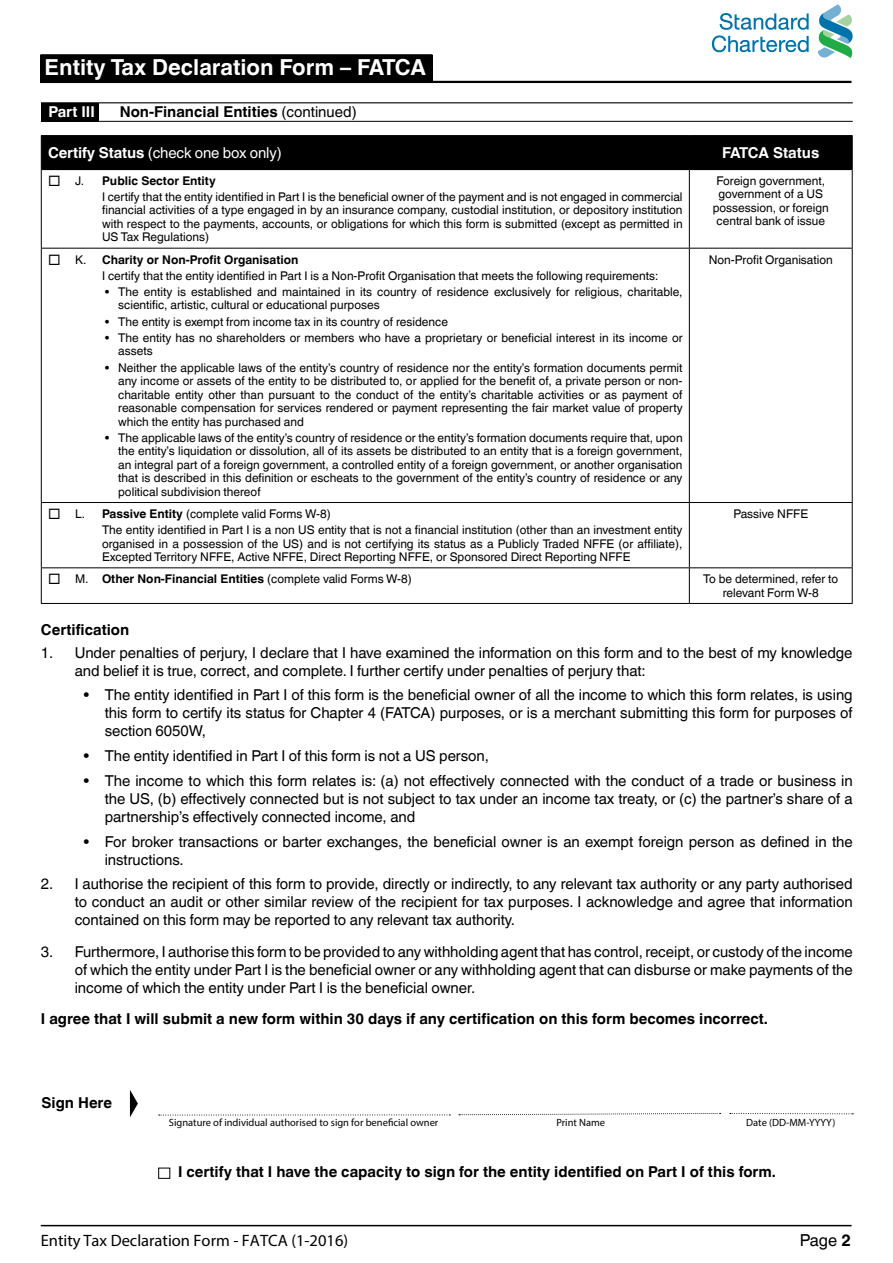
<style>
.page{position:relative;width:893px;height:1263px;background:#fff}
.page>*{position:absolute;margin:0;border:0;box-sizing:border-box;transform-origin:0 0}
.t1{font:700 22.05px "Helvetica World";color:#fff}
.t2{font:16.5px "Helvetica World";color:#000}
.t3{font:15px/18px "Helvetica World";letter-spacing:-.005em;color:#000;text-align:justify}
.t4{font:700 15px "Helvetica World";color:#000}
.t5{font:15px "Helvetica World";letter-spacing:-.01em;color:#fff}
.t6{font:700 15px "Helvetica World";color:#fff}
.t7{font:12px/13.5px "Helvetica World";color:#000}
.t8{font:700 12px "Helvetica World";color:#000}
.t9{font:10.5px "Myriad Pro";color:#000}
.s1{font-weight:400}
.s2{font-weight:700}
.s3{font-size:15px}
.s4{font-weight:400;font-size:15px}
</style>
<div class="page">
<div style="left:41px;top:103px;width:58px;height:18px;background:#000"></div>
<hr style="left:41px;top:102px;width:58px;height:1px;background:#000">
<hr style="left:99px;top:102px;width:754px;height:1px;background:#000">
<hr style="left:41px;top:121px;width:58px;height:1px;background:#000">
<hr style="left:99px;top:121px;width:754px;height:1px;background:#000">
<div style="left:42px;top:136px;width:810px;height:33px;background:#000"></div>
<hr style="left:42px;top:169px;width:647px;height:1px;background:#000">
<hr style="left:690px;top:169px;width:162px;height:1px;background:#000">
<hr style="left:41px;top:603px;width:648px;height:1px;background:#000">
<hr style="left:689px;top:603px;width:164px;height:1px;background:#000">
<hr style="left:41px;top:135px;width:648px;height:1px;background:#000">
<hr style="left:41px;top:136px;width:1px;height:33px;background:#000">
<hr style="left:689px;top:135px;width:164px;height:1px;background:#000">
<hr style="left:689px;top:136px;width:1px;height:33px;background:#000">
<hr style="left:852px;top:136px;width:1px;height:33px;background:#000">
<hr style="left:41px;top:169px;width:1px;height:79px;background:#000">
<hr style="left:689px;top:169px;width:1px;height:79px;background:#000">
<hr style="left:852px;top:169px;width:1px;height:79px;background:#000">
<hr style="left:41px;top:249px;width:1px;height:253px;background:#000">
<hr style="left:689px;top:249px;width:1px;height:253px;background:#000">
<hr style="left:852px;top:249px;width:1px;height:253px;background:#000">
<hr style="left:41px;top:503px;width:1px;height:64px;background:#000">
<hr style="left:689px;top:503px;width:1px;height:64px;background:#000">
<hr style="left:852px;top:503px;width:1px;height:64px;background:#000">
<hr style="left:41px;top:568px;width:1px;height:35px;background:#000">
<hr style="left:689px;top:568px;width:1px;height:35px;background:#000">
<hr style="left:852px;top:568px;width:1px;height:35px;background:#000">
<hr style="left:41px;top:248px;width:648px;height:1px;background:#000">
<hr style="left:689px;top:248px;width:164px;height:1px;background:#000">
<hr style="left:41px;top:502px;width:648px;height:1px;background:#000">
<hr style="left:689px;top:502px;width:164px;height:1px;background:#000">
<hr style="left:41px;top:567px;width:648px;height:1px;background:#000">
<hr style="left:689px;top:567px;width:164px;height:1px;background:#000">
<svg style="left:459px;top:1113px;width:262px;height:2px"></svg>
<svg style="left:730px;top:1113px;width:123px;height:1px"></svg>
<svg style="left:130px;top:1090px;width:8px;height:27px"></svg>
<div style="left:158px;top:1168px;width:12px;height:11px;border:1px solid #000"></div>
<hr style="left:41px;top:1225px;width:811px;height:1px;background:#000">
<svg style="left:159px;top:1114px;width:291px;height:2px"></svg>
<div style="left:40px;top:55px;width:392px;height:27px;background:#000"></div>
<hr style="left:40px;top:54px;width:392px;height:1px;background:#000">
<hr style="left:40px;top:81px;width:811px;height:2px;background:#000">
<svg style="left:712px;top:13px;width:97px;height:39px"></svg>
<svg style="left:818px;top:4px;width:35px;height:54px"></svg>
<h1 class="t1" style="left:45px;top:55px;width:383px">Entity Tax Declaration Form – FATCA</h1>
<p class="t6" style="left:48px;top:103px;width:48px">Part III</p>
<p class="t4" style="left:120px;top:103px;width:238px">Non-Financial Entities <span class="s1">(continued)</span></p>
<p class="t5" style="left:48px;top:144px;width:235px"><span class="s2">Certify Status</span> (check one box only)</p>
<p class="t6" style="left:722px;top:144px;width:99px">FATCA Status</p>
<p class="t7" style="left:48px;top:174px;width:38px"><span class="s3">□</span> J.</p>
<p class="t8" style="left:102px;top:174px;width:115px">Public Sector Entity</p>
<p class="t7" style="left:102px;top:190px;width:582px;text-align:justify">I certify that the entity identified in Part I is the beneficial owner of the payment and is not engaged in commercial financial activities of a type engaged in by an insurance company, custodial institution, or depository institution with respect to the payments, accounts, or obligations for which this form is submitted (except as permitted in US Tax Regulations)</p>
<p class="t7" style="left:713px;top:174px;width:118px;text-align:center">Foreign government, government of a US possession, or foreign central bank of issue</p>
<p class="t7" style="left:48px;top:253px;width:40px"><span class="s3">□</span> K.</p>
<p class="t8" style="left:102px;top:252px;width:198px">Charity or Non-Profit Organisation</p>
<p class="t7" style="left:102px;top:269px;width:558px">I certify that the entity identified in Part I is a Non-Profit Organisation that meets the following requirements:</p>
<p class="t7" style="left:118px;top:285px;width:566px;text-indent:-14px">• The entity is established and maintained in its country of residence exclusively for religious, charitable, scientific, artistic, cultural or educational purposes</p>
<p class="t7" style="left:105px;top:315px;width:345px">• The entity is exempt from income tax in its country of residence</p>
<p class="t7" style="left:118px;top:331px;width:566px;text-indent:-14px">• The entity has no shareholders or members who have a proprietary or beneficial interest in its income or assets</p>
<p class="t7" style="left:118px;top:361px;width:566px;text-align:justify;text-indent:-14px">• Neither the applicable laws of the entity’s country of residence nor the entity’s formation documents permit any income or assets of the entity to be distributed to, or applied for the benefit of, a private person or non&shy;charitable entity other than pursuant to the conduct of the entity’s charitable activities or as payment of reasonable compensation for services rendered or payment representing the fair market value of property which the entity has purchased and</p>
<p class="t7" style="left:118px;top:431px;width:566px;text-align:justify;text-indent:-13px">• The applicable laws of the entity’s country of residence or the entity’s formation documents require that, upon the entity’s liquidation or dissolution, all of its assets be distributed to an entity that is a foreign government, an integral part of a foreign government, a controlled entity of a foreign government, or another organisation that is described in this definition or escheats to the government of the entity’s country of residence or any political subdivision thereof</p>
<p class="t7" style="left:48px;top:507px;width:39px"><span class="s3">□</span> L.</p>
<p class="t7" style="left:102px;top:506px;width:582px;line-height:16.2px"><span class="s2">Passive Entity</span> (complete valid Forms W-8)<br>The entity identified in Part I is a non US entity that is not a financial institution (other than an investment entity</p>
<p class="t7" style="left:102px;top:537px;width:582px">organised in a possession of the US) and is not certifying its status as a Publicly Traded NFFE (or affiliate),<br>Excepted Territory NFFE, Active NFFE, Direct Reporting NFFE, or Sponsored Direct Reporting NFFE</p>
<p class="t7" style="left:709px;top:253px;width:126px">Non-Profit Organisation</p>
<p class="t7" style="left:733px;top:507px;width:76px">Passive NFFE</p>
<p class="t8" style="left:48px;top:572px;width:365px"><span class="s4">□</span> <span class="s1">M.</span> Other Non-Financial Entities <span class="s1">(complete valid Forms W-8)</span></p>
<p class="t7" style="left:703px;top:572px;width:137px;text-align:center">To be determined, refer to relevant Form W-8</p>
<p class="t4" style="left:41px;top:621px;width:90px">Certification</p>
<p class="t3" style="left:75px;top:643px;width:779px;text-indent:-34px">1. Under penalties of perjury, I declare that I have examined the information on this form and to the best of my knowledge and belief it is true, correct, and complete. I further certify under penalties of perjury that:</p>
<p class="t3" style="left:105px;top:686px;width:749px;text-indent:-21px">• The entity identified in Part I of this form is the beneficial owner of all the income to which this form relates, is using this form to certify its status for Chapter 4 (FATCA) purposes, or is a merchant submitting this form for purposes of section 6050W,</p>
<p class="t3" style="left:83px;top:747px;width:407px">• The entity identified in Part I of this form is not a US person,</p>
<p class="t3" style="left:105px;top:772px;width:750px;text-indent:-21px">• The income to which this form relates is: (a) not effectively connected with the conduct of a trade or business in the US, (b) effectively connected but is not subject to tax under an income tax treaty, or (c) the partner’s share of a partnership’s effectively connected income, and</p>
<p class="t3" style="left:105px;top:832px;width:749px;text-indent:-21px">• For broker transactions or barter exchanges, the beneficial owner is an exempt foreign person as defined in the instructions.</p>
<p class="t3" style="left:75px;top:875px;width:779px;text-indent:-34px">2. I authorise the recipient of this form to provide, directly or indirectly, to any relevant tax authority or any party authorised to conduct an audit or other similar review of the recipient for tax purposes. I acknowledge and agree that information contained on this form may be reported to any relevant tax authority.</p>
<p class="t3" style="left:75px;top:943px;width:780px;text-indent:-34px">3. Furthermore, I authorise this form to be provided to any withholding agent that has control, receipt, or custody of the income of which the entity under Part I is the beneficial owner or any withholding agent that can disburse or make payments of the income of which the entity under Part I is the beneficial owner.</p>
<p class="t4" style="left:41px;top:1010px;width:729px">I agree that I will submit a new form within 30 days if any certification on this form becomes incorrect.</p>
<p class="t4" style="left:41px;top:1094px;width:72px">Sign Here</p>
<p class="t9" style="left:169px;top:1115px;width:271px">Signature of individual authorised to sign for beneficial owner</p>
<p class="t9" style="left:556px;top:1115px;width:50px">Print Name</p>
<p class="t9" style="left:746px;top:1115px;width:91px">Date (DD-MM-YYYY)</p>
<p class="t4" style="left:178px;top:1163px;width:599px">I certify that I have the capacity to sign for the entity identified on Part I of this form.</p>
<h2 class="t2" style="left:800px;top:1231px;width:52px">Page <span class="s2">2</span></h2>
</div>
